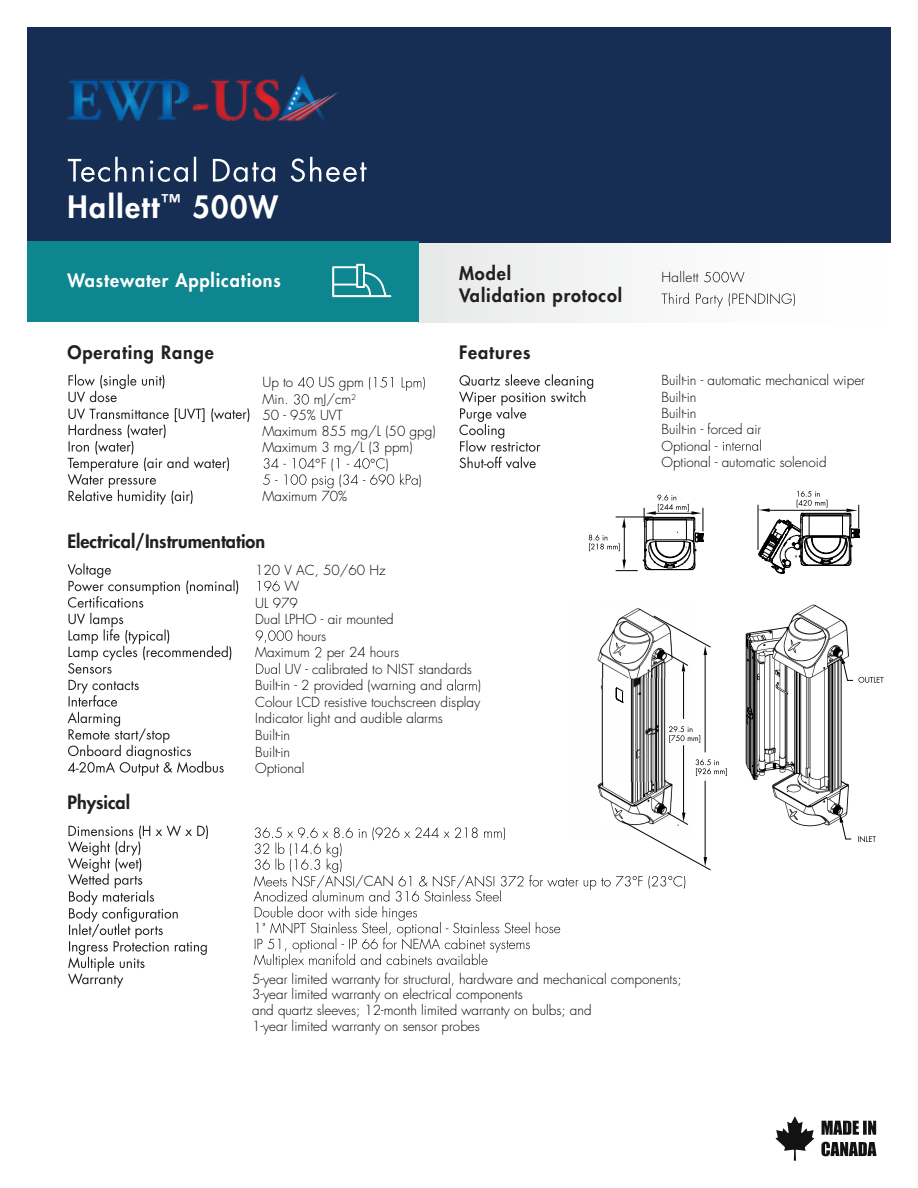
<style>
.page{position:relative;width:918px;height:1188px;background:#fff}
.page>*{position:absolute;margin:0;border:0;box-sizing:border-box;transform-origin:0 0}
.t1{font:800 30px "Futura Std";letter-spacing:.05em;color:#fff}
.t2{font:800 18px/21.6px "Futura Std";letter-spacing:.05em;color:#231f20}
.t3{font:800 18px "Futura Std";color:#231f20}
.t4{font:800 18px "Futura Std";letter-spacing:.05em;color:#fff}
.t5{font:300 13.5px/16.4px "Futura Std";color:#010101}
.t6{font:300 13.5px "Futura Std";letter-spacing:.025em;color:#010101}
.t7{font:300 13.5px "Futura Std";color:#000101}
.t8{font:13.5px "Futura Std";color:#231f20}
</style>
<div class="page">
<div style="left:418px;top:242px;width:473px;height:80px;background:linear-gradient(to right,#e9eaea,#fff)"></div>
<div style="left:27px;top:27px;width:864px;height:216px;background:#162d54"></div>
<svg style="left:68px;top:157px;width:59px;height:25px"></svg>
<svg style="left:133px;top:167px;width:11px;height:15px"></svg>
<svg style="left:150px;top:157px;width:217px;height:25px"></svg>
<svg style="left:298px;top:377px;width:16px;height:11px"></svg>
<svg style="left:369px;top:377px;width:56px;height:14px"></svg>
<svg style="left:294px;top:394px;width:15px;height:11px"></svg>
<svg style="left:263px;top:458px;width:131px;height:30px"></svg>
<svg style="left:400px;top:474px;width:18px;height:11px"></svg>
<svg style="left:704px;top:271px;width:40px;height:12px"></svg>
<svg style="left:662px;top:293px;width:61px;height:14px"></svg>
<svg style="left:729px;top:293px;width:66px;height:13px"></svg>
<svg style="left:723px;top:440px;width:38px;height:11px"></svg>
<svg style="left:459px;top:374px;width:134px;height:94px"></svg>
<svg style="left:68px;top:374px;width:181px;height:131px"></svg>
<svg style="left:68px;top:563px;width:170px;height:111px"></svg>
<svg style="left:68px;top:680px;width:156px;height:96px"></svg>
<svg style="left:68px;top:825px;width:140px;height:163px"></svg>
<img style="left:745px;top:604px;width:103px;height:223px">
<svg style="left:258px;top:581px;width:22px;height:10px"></svg>
<svg style="left:858px;top:836px;width:18px;height:6px"></svg>
<div style="left:27px;top:242px;width:391px;height:80px;background:#0e868f"></div>
<svg style="left:332px;top:263px;width:59px;height:35px"></svg>
<svg style="left:254px;top:615px;width:473px;height:354px"></svg>
<svg style="left:589px;top:495px;width:114px;height:76px"></svg>
<svg style="left:758px;top:491px;width:101px;height:83px"></svg>
<svg style="left:840px;top:654px;width:44px;height:29px"></svg>
<svg style="left:839px;top:813px;width:13px;height:26px"></svg>
<img style="left:775px;top:1116px;width:102px;height:45px">
<img style="left:67px;top:74px;width:271px;height:48px">
<h1 class="t1" style="left:68px;top:188px;width:212px">Hallett<sup>™</sup> 500W</h1>
<h2 class="t4" style="left:68px;top:269px;width:215px">Wastewater Applications</h2>
<h2 class="t2" style="left:459px;top:263px;width:165px">Model<br>Validation protocol</h2>
<p class="t6" style="left:662px;top:269px;width:39px">Hallett</p>
<h2 class="t2" style="left:68px;top:341px;width:148px">Operating Range</h2>
<h2 class="t2" style="left:459px;top:341px;width:73px">Features</h2>
<p class="t8" style="left:121px;top:405px;width:15px">mi</p>
<p class="t5" style="left:262px;top:375px;width:32px">Up to</p>
<p class="t5" style="left:318px;top:375px;width:47px">US gpm</p>
<p class="t5" style="left:262px;top:392px;width:28px">Min.</p>
<p class="t5" style="left:314px;top:392px;width:44px">mJ/cm<sup>2</sup></p>
<p class="t5" style="left:262px;top:407px;width:82px">50 - 95% UVT</p>
<p class="t5" style="left:262px;top:423px;width:175px">Maximum 855 mg/L (50 gpg)</p>
<p class="t5" style="left:262px;top:440px;width:152px">Maximum 3 mg/L (3 ppm)</p>
<p class="t5" style="left:315px;top:456px;width:20px">° (</p>
<p class="t5" style="left:370px;top:456px;width:20px">° )</p>
<p class="t5" style="left:339px;top:472px;width:5px">(</p>
<p class="t5" style="left:419px;top:472px;width:5px">)</p>
<p class="t5" style="left:262px;top:488px;width:86px">Maximum 70%</p>
<h2 class="t3" style="left:68px;top:529px;width:199px">Electrical/Instrumentation</h2>
<h2 class="t3" style="left:68px;top:791px;width:64px">Physical</h2>
<p class="t5" style="left:255px;top:562px;width:132px">120 V AC, 50/60 Hz</p>
<p class="t5" style="left:284px;top:578px;width:16px">W</p>
<p class="t5" style="left:255px;top:595px;width:44px">UL 979</p>
<p class="t5" style="left:255px;top:612px;width:140px">Dual LPHO - air mounted</p>
<p class="t5" style="left:297px;top:628px;width:31px">hours</p>
<p class="t5" style="left:255px;top:645px;width:145px">Maximum per 24 hours</p>
<p class="t5" style="left:285px;top:661px;width:189px">UV - calibrated to NIST standards</p>
<p class="t5" style="left:255px;top:678px;width:189px">Built-in - 2 provided (warning and</p>
<p class="t5" style="left:255px;top:678px;width:227px;text-indent:223px">)<br>Colour LCD resistive touchscreen display<br>Indicator light and audible alarms<br>Built-in<br>Built-in<br>Optional</p>
<p class="t7" style="left:355px;top:873px;width:40px">/CAN</p>
<p class="t5" style="left:662px;top:372px;width:205px">Built-in - automatic mechanical wiper<br>Built-in<br>Built-in<br>Built-in - forced air<br>Optional -<br>Optional - automatic solenoid</p>
<p class="t7" style="left:254px;top:920px;width:10px">1</p>
<p class="t5" style="left:252px;top:972px;width:431px;line-height:15.5px">5-year limited warranty for structural, hardware and mechanical components; 3-year limited warranty on electrical components<br>and quartz sleeves; 12-month limited warranty on bulbs; and<br>1-year limited warranty on sensor probes</p>
</div>
